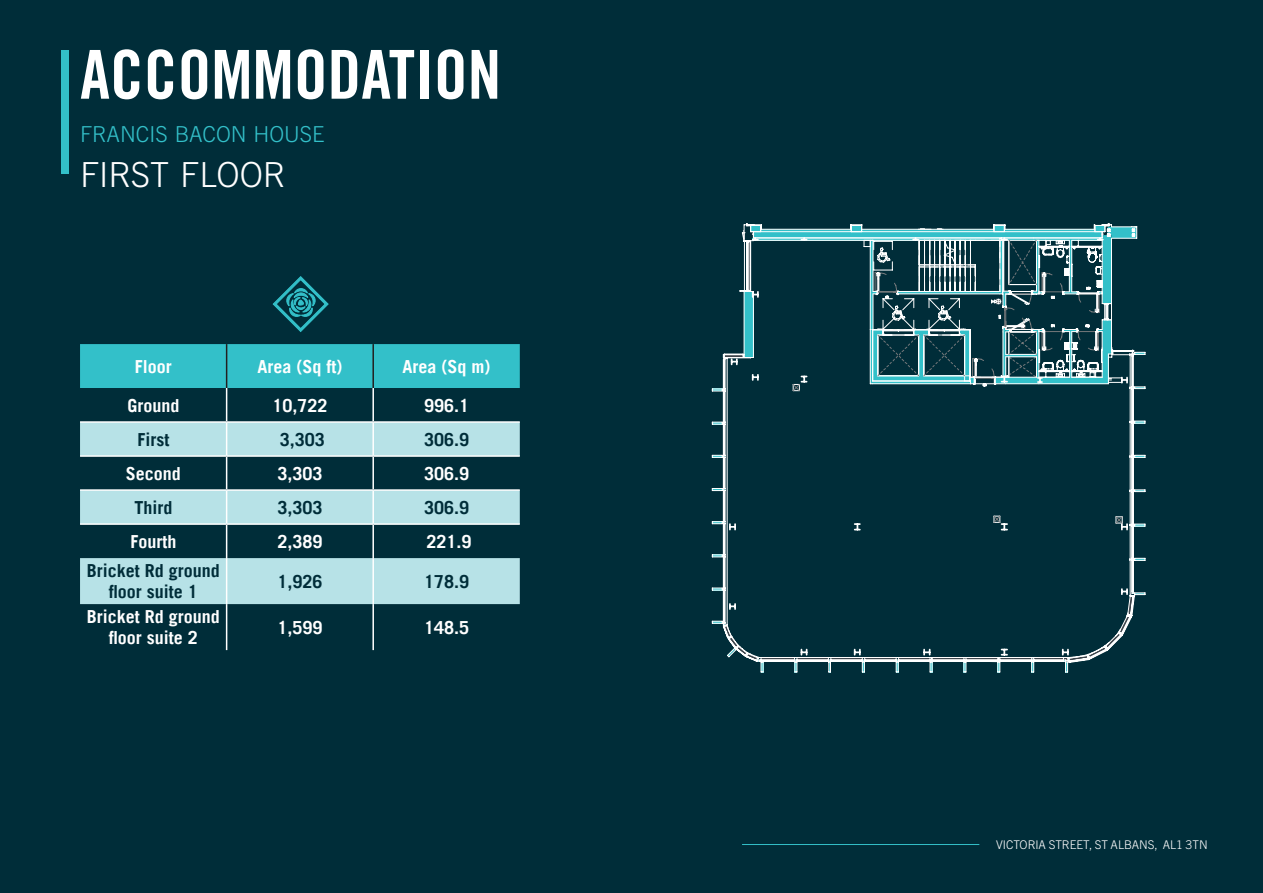
<style>
.page{position:relative;width:1263px;height:893px;background:#002d39}
.page>*{position:absolute;margin:0;border:0;box-sizing:border-box;transform-origin:0 0}
.t1{font:67.5px "Trade Gothic LT Bold Cond Twenty";color:#fff}
.t2{font:300 34.65px "Trade Gothic Next";color:#fff}
.t3{font:300 22.05px "Trade Gothic Next";color:#33c0c9}
.t4{font:700 18px/21px "Trade Gothic LT";color:#fff;text-align:center}
.t5{font:700 18px/21px "Trade Gothic LT";color:#002d39;text-align:center}
.t6{font:300 12px "Trade Gothic Next";color:#fff}
</style>
<div class="page">
<svg style="left:712px;top:391px;width:434px;height:282px"></svg>
<svg style="left:1137px;top:516px;width:8px;height:14px"></svg>
<svg style="left:1137px;top:489px;width:8px;height:4px"></svg>
<svg style="left:1137px;top:421px;width:8px;height:2px"></svg>
<svg style="left:712px;top:588px;width:433px;height:84px"></svg>
<svg style="left:723px;top:225px;width:413px;height:437px"></svg>
<div style="left:61px;top:50px;width:7px;height:123px;background:#33c0c9"></div>
<div style="left:80px;top:344px;width:440px;height:44px;background:#33c0c9"></div>
<svg style="left:80px;top:423px;width:440px;height:181px;fill:#b7e2e7"></svg>
<hr style="left:226px;top:344px;width:1px;height:44px;background:#231f20">
<hr style="left:372px;top:344px;width:2px;height:44px;background:#231f20">
<hr style="left:226px;top:388px;width:1px;height:33px;background:#fff">
<hr style="left:372px;top:388px;width:2px;height:33px;background:#fff">
<hr style="left:80px;top:421px;width:147px;height:2px;background:#fff">
<hr style="left:227px;top:421px;width:146px;height:2px;background:#fff">
<hr style="left:226px;top:423px;width:1px;height:32px;background:#fff">
<hr style="left:373px;top:421px;width:147px;height:2px;background:#fff">
<hr style="left:372px;top:423px;width:2px;height:32px;background:#fff">
<hr style="left:80px;top:455px;width:147px;height:2px;background:#fff">
<hr style="left:227px;top:455px;width:146px;height:2px;background:#fff">
<hr style="left:226px;top:457px;width:1px;height:32px;background:#fff">
<hr style="left:373px;top:455px;width:147px;height:2px;background:#fff">
<hr style="left:372px;top:457px;width:2px;height:32px;background:#fff">
<hr style="left:80px;top:489px;width:147px;height:2px;background:#fff">
<hr style="left:227px;top:489px;width:146px;height:2px;background:#fff">
<hr style="left:226px;top:491px;width:1px;height:32px;background:#fff">
<hr style="left:373px;top:489px;width:147px;height:2px;background:#fff">
<hr style="left:372px;top:491px;width:2px;height:32px;background:#fff">
<hr style="left:80px;top:523px;width:147px;height:2px;background:#fff">
<hr style="left:227px;top:523px;width:146px;height:2px;background:#fff">
<hr style="left:226px;top:525px;width:1px;height:33px;background:#fff">
<hr style="left:373px;top:523px;width:147px;height:2px;background:#fff">
<hr style="left:372px;top:525px;width:2px;height:33px;background:#fff">
<hr style="left:226px;top:558px;width:1px;height:46px;background:#fff">
<hr style="left:372px;top:558px;width:2px;height:46px;background:#fff">
<hr style="left:226px;top:604px;width:1px;height:46px;background:#fff">
<hr style="left:372px;top:604px;width:2px;height:46px;background:#fff">
<svg style="left:273px;top:276px;width:56px;height:56px"></svg>
<hr style="left:742px;top:844px;width:237px;height:1px;background:#33c0c9">
<h1 class="t1" style="left:80px;top:34px;width:423px">ACCOMMODATION</h1>
<p class="t3" style="left:80px;top:121px;width:246px">FRANCIS BACON HOUSE</p>
<h2 class="t2" style="left:80px;top:154px;width:207px">FIRST FLOOR</h2>
<p class="t4" style="left:135px;top:355px;width:38px">Floor</p>
<p class="t4" style="left:257px;top:355px;width:87px">Area (Sq ft)</p>
<p class="t4" style="left:402px;top:355px;width:90px">Area (Sq m)</p>
<p class="t4" style="left:127px;top:394px;width:54px">Ground</p>
<p class="t4" style="left:272px;top:394px;width:57px">10,722</p>
<p class="t4" style="left:424px;top:394px;width:47px">996.1</p>
<p class="t5" style="left:137px;top:428px;width:33px">First</p>
<p class="t5" style="left:280px;top:428px;width:47px">3,303</p>
<p class="t5" style="left:424px;top:428px;width:47px">306.9</p>
<p class="t4" style="left:126px;top:462px;width:57px">Second</p>
<p class="t4" style="left:277px;top:462px;width:47px">3,303</p>
<p class="t4" style="left:424px;top:462px;width:47px">306.9</p>
<p class="t5" style="left:134px;top:496px;width:39px">Third</p>
<p class="t5" style="left:277px;top:496px;width:47px">3,303</p>
<p class="t5" style="left:424px;top:496px;width:47px">306.9</p>
<p class="t4" style="left:130px;top:530px;width:47px">Fourth</p>
<p class="t4" style="left:277px;top:530px;width:47px">2,389</p>
<p class="t4" style="left:426px;top:530px;width:47px">221.9</p>
<p class="t5" style="left:87px;top:560px;width:135px">Bricket Rd ground floor suite 1</p>
<p class="t5" style="left:277px;top:570px;width:47px">1,926</p>
<p class="t5" style="left:424px;top:570px;width:47px">178.9</p>
<p class="t4" style="left:87px;top:606px;width:135px">Bricket Rd ground floor suite 2</p>
<p class="t4" style="left:277px;top:616px;width:47px">1,599</p>
<p class="t4" style="left:424px;top:616px;width:47px">148.5</p>
<p class="t6" style="left:996px;top:838px;width:213px">VICTORIA STREET, ST ALBANS, AL1 3TN</p>
</div>
